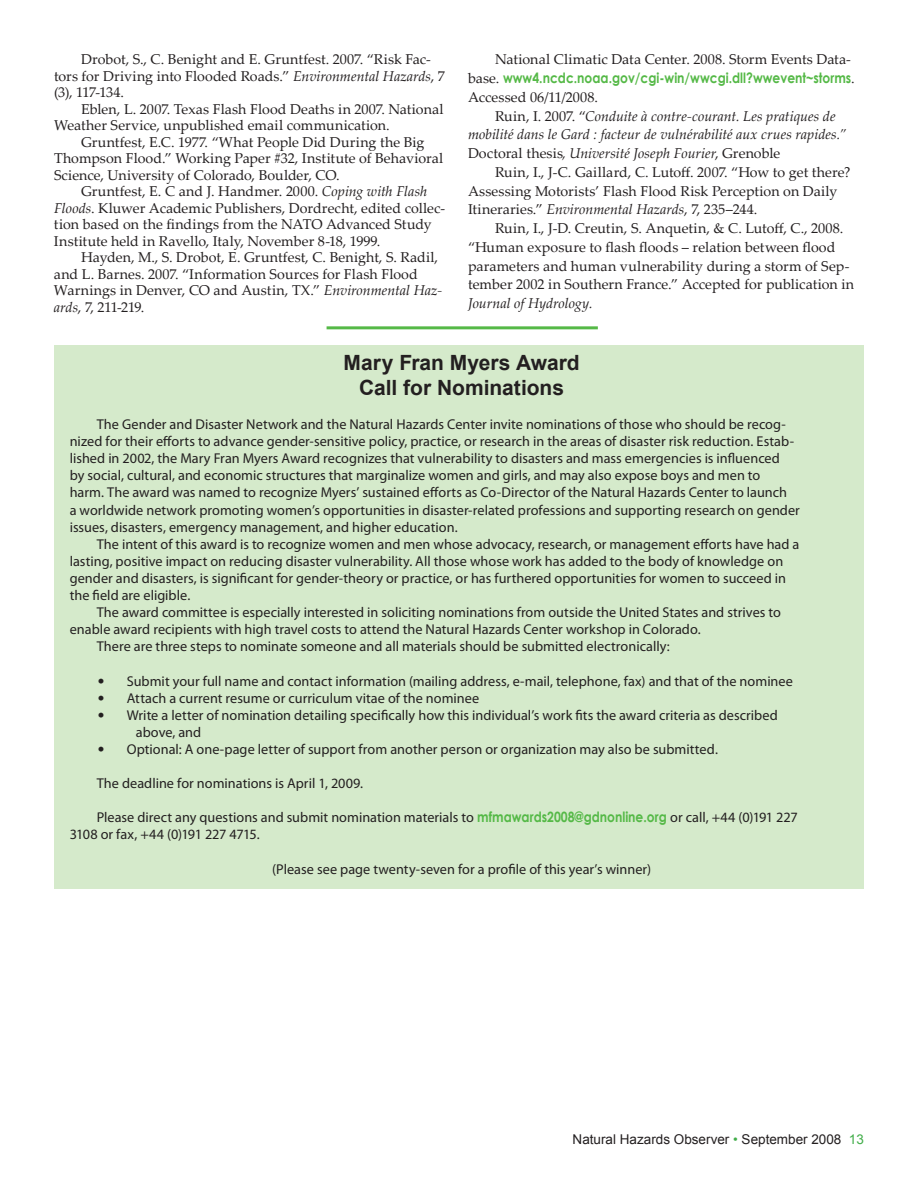
<style>
.page{position:relative;width:918px;height:1188px;background:#fff}
.page>*{position:absolute;margin:0;border:0;box-sizing:border-box;transform-origin:0 0}
.t1{font:700 21px/25.2px "Arial";color:#231f20;text-align:center}
.t2{font:14.25px/17.1px "Myriad Pro";color:#231f20}
.t3{font:14.25px/16.5px "Palatino Linotype";color:#231f20}
.t4{font:italic 14.25px "Palatino Linotype";color:#231f20}
.t5{font:700 14.25px "Century Gothic";color:#55b947;scale:.86 1}
.t6{font:13.5px "Arial";color:#231f20}
.s1{font-style:italic}
.s2{font-family:"Palatino Linotype";font-weight:400;color:#231f20}
.s3{font-style:normal}
.s4{font-family:"Palatino Linotype"}
.s5{font-family:"Century Gothic";font-weight:700;color:#55b947}
.s6{color:#41ad49}
</style>
<div class="page">
<div style="left:54px;top:345px;width:810px;height:543px;background:#d5eacb"></div>
<hr style="left:327px;top:326px;width:271px;height:3px;background:#55b947">
<p class="t3" style="left:54px;top:51px;width:393px;text-indent:27px">Drobot, S., C. Benight and E. Gruntfest. 2007. “Risk Fac&shy;tors for Driving into Flooded Roads.” <span class="s1">Environmental Hazards</span>, 7 (3), 117-134.</p>
<p class="t3" style="left:54px;top:100px;width:391px;text-indent:27px">Eblen, L. 2007. Texas Flash Flood Deaths in 2007. National<br>Weather Service, unpublished email communication.</p>
<p class="t3" style="left:54px;top:133px;width:391px;text-indent:27px">Gruntfest, E.C. 1977. “What People Did During the Big<br>Thompson Flood.” Working Paper #32, Institute of Behavioral<br>Science, University of Colorado, Boulder, CO.</p>
<p class="t3" style="left:54px;top:183px;width:393px;text-indent:27px">Gruntfest, E. C and J. Handmer. 2000. <span class="s1">Coping with Flash Floods</span>. Kluwer Academic Publishers, Dordrecht, edited collec&shy;tion based on the findings from the NATO Advanced Study Institute held in Ravello, Italy, November 8-18, 1999.</p>
<p class="t3" style="left:54px;top:249px;width:390px;text-indent:27px">Hayden, M., S. Drobot, E. Gruntfest, C. Benight, S. Radil, and L. Barnes. 2007. “Information Sources for Flash Flood Warnings in Denver, CO and Austin, TX.” <span class="s1">Environmental Haz&shy;ards</span>, 7, 211-219.</p>
<p class="t3" style="left:495px;top:51px;width:358px">National Climatic Data Center. 2008. Storm Events Data-</p>
<p class="t5" style="left:468px;top:67px;width:451px"><span class="s2">base.</span> www4.ncdc.noaa.gov/cgi-win/wwcgi.dll?wwevent~storms<span class="s2">.</span></p>
<p class="t3" style="left:468px;top:88px;width:132px">Accessed 06/11/2008.</p>
<p class="t4" style="left:495px;top:106px;width:342px"><span class="s3">Ruin, I. 2007. “</span>Conduite à contre-courant. Les pratiques de</p>
<p class="t4" style="left:468px;top:124px;width:380px">mobilité dans le Gard : facteur de vulnérabilité aux crues rapides.”</p>
<p class="t4" style="left:468px;top:143px;width:314px"><span class="s3">Doctoral thesis</span>, Université Joseph Fourier<span class="s3">, Grenoble</span></p>
<p class="t3" style="left:495px;top:163px;width:357px">Ruin, I., J-C. Gaillard, C. Lutoff. 2007. “How to get there?</p>
<p class="t3" style="left:468px;top:182px;width:371px">Assessing Motorists’ Flash Flood Risk Perception on Daily</p>
<p class="t3" style="left:468px;top:201px;width:291px">Itineraries.” <span class="s1">Environmental Hazards</span>, 7, 235–244.</p>
<p class="t3" style="left:495px;top:220px;width:350px">Ruin, I., J-D. Creutin, S. Anquetin, &amp; C. Lutoff, C., 2008.</p>
<p class="t3" style="left:468px;top:238px;width:369px">“Human exposure to flash floods – relation between flood</p>
<p class="t3" style="left:468px;top:257px;width:383px">parameters and human vulnerability during a storm of Sep-</p>
<p class="t3" style="left:468px;top:276px;width:388px">tember 2002 in Southern France.” Accepted for publication in</p>
<p class="t4" style="left:468px;top:293px;width:126px">Journal of Hydrology.</p>
<h1 class="t1" style="left:344px;top:350px;width:238px">Mary Fran Myers Award<br>Call for Nominations</h1>
<p class="t2" style="left:70px;top:416px;width:732px;text-indent:27px">The Gender and Disaster Network and the Natural Hazards Center invite nominations of those who should be recog&shy;nized for their efforts to advance gender-sensitive policy, practice, or research in the areas of disaster risk reduction. Estab&shy;lished in 2002, the Mary Fran Myers Award recognizes that vulnerability to disasters and mass emergencies is influenced<br>by social, cultural, and economic structures that marginalize women and girls, and may also expose boys and men to<br>harm. The award was named to recognize Myers’ sustained efforts as Co-Director of the Natural Hazards Center to launch<br>a worldwide network promoting women’s opportunities in disaster-related professions and supporting research on gender issues, disasters, emergency management, and higher education.</p>
<p class="t2" style="left:70px;top:535px;width:731px;text-indent:27px">The intent of this award is to recognize women and men whose advocacy, research, or management efforts have had a lasting, positive impact on reducing disaster vulnerability. All those whose work has added to the body of knowledge on gender and disasters, is significant for gender-theory or practice, or has furthered opportunities for women to succeed in the field are eligible.</p>
<p class="t2" style="left:97px;top:604px;width:686px">The award committee is especially interested in soliciting nominations from outside the United States and strives to</p>
<p class="t2" style="left:70px;top:621px;width:632px">enable award recipients with high travel costs to attend the Natural Hazards Center workshop in Colorado.</p>
<p class="t2" style="left:97px;top:638px;width:574px">There are three steps to nominate someone and all materials should be submitted electronically:</p>
<p class="t2" style="left:97px;top:672px;width:698px"><span class="s4">•</span> Submit your full name and contact information (mailing address, e-mail, telephone, fax) and that of the nominee</p>
<p class="t2" style="left:97px;top:689px;width:384px"><span class="s4">•</span> Attach a current resume or curriculum vitae of the nominee</p>
<p class="t2" style="left:136px;top:706px;width:643px;text-indent:-39px"><span class="s4">•</span> Write a letter of nomination detailing specifically how this individual’s work fits the award criteria as described above, and</p>
<p class="t2" style="left:97px;top:740px;width:623px"><span class="s4">•</span> Optional: A one-page letter of support from another person or organization may also be submitted.</p>
<p class="t2" style="left:97px;top:775px;width:268px">The deadline for nominations is April 1, 2009.</p>
<p class="t2" style="left:70px;top:809px;width:730px;text-indent:27px">Please direct any questions and submit nomination materials to <span class="s5">mfmawards2008@gdnonline.org</span> or call, +44 (0)191 227<br>3108 or fax, +44 (0)191 227 4715.</p>
<p class="t2" style="left:272px;top:860px;width:380px">(Please see page twenty-seven for a profile of this year’s winner)</p>
<p class="t6" style="left:573px;top:1130px;width:293px">Natural Hazards Observer <span class="s6">•</span> September 2008 <span class="s6">13</span></p>
</div>
